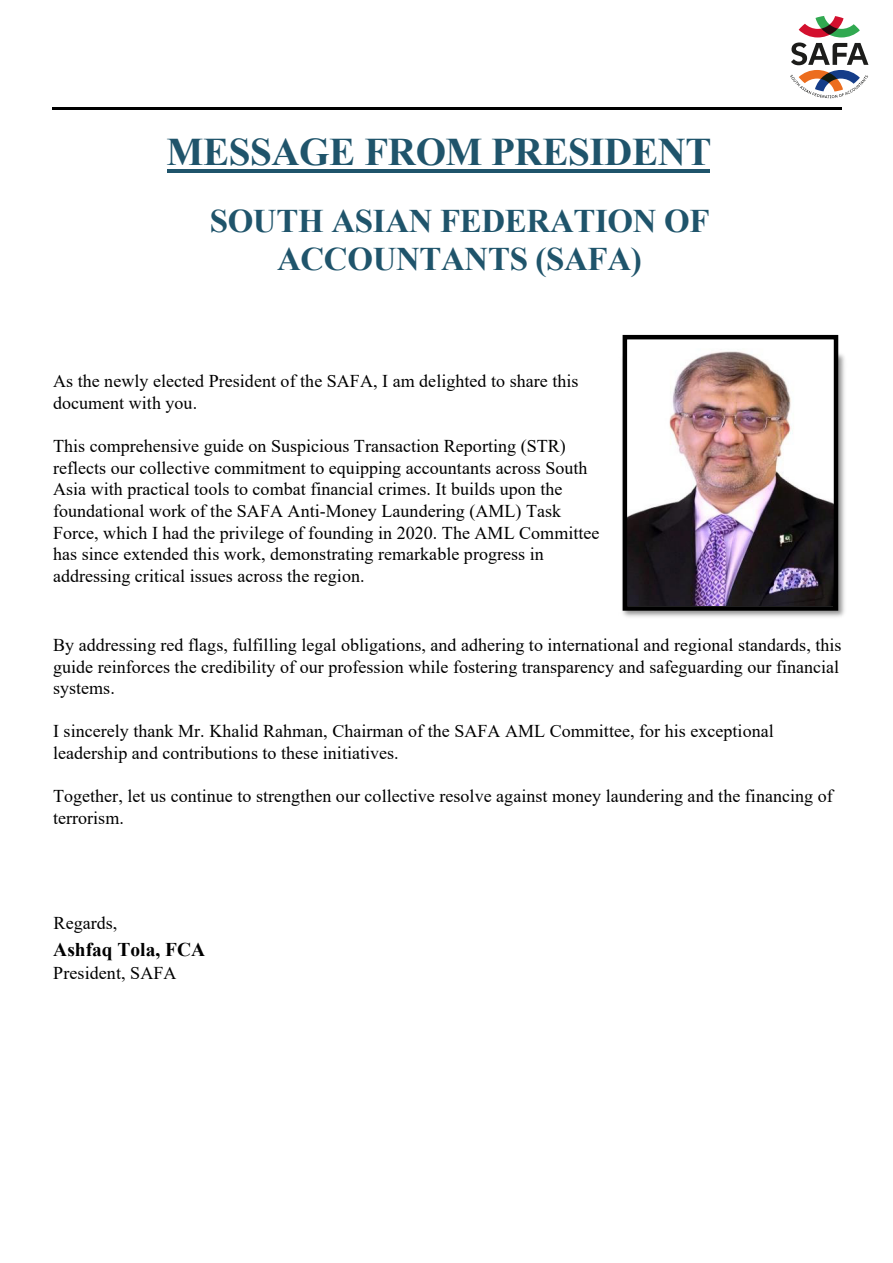
<style>
.page{position:relative;width:893px;height:1263px;background:#fff}
.page>*{position:absolute;margin:0;border:0;box-sizing:border-box;transform-origin:0 0}
.t1{font:700 39px "Times New Roman";letter-spacing:-.01em;color:#1f546b}
.t2{font:700 33px/38px "Times New Roman";letter-spacing:-.01em;color:#1f546b;text-align:center}
.t3{font:700 19.5px "Times New Roman";color:#000}
.t4{font:18px/21.6px "Times New Roman";color:#000}
</style>
<div class="page">
<hr style="left:52px;top:108px;width:790px;height:2px;background:#000">
<hr style="left:167px;top:169px;width:543px;height:4px;background:#1f546b">
<img style="left:622px;top:350px;width:223px;height:267px">
<img style="left:628px;top:350px;width:205px;height:256px">
<div style="left:623px;top:335px;width:215px;height:276px;border:4px solid #000"></div>
<svg style="left:799px;top:16px;width:61px;height:21px"></svg>
<svg style="left:790px;top:43px;width:78px;height:56px"></svg>
<h1 class="t1" style="left:167px;top:124px;width:546px">MESSAGE FROM PRESIDENT</h1>
<h2 class="t2" style="left:210px;top:201px;width:501px">SOUTH ASIAN FEDERATION OF<br>ACCOUNTANTS (SAFA)</h2>
<p class="t4" style="left:53px;top:370px;width:527px">As the newly elected President of the SAFA, I am delighted to share this document with you.</p>
<p class="t4" style="left:53px;top:435px;width:548px">This comprehensive guide on Suspicious Transaction Reporting (STR) reflects our collective commitment to equipping accountants across South Asia with practical tools to combat financial crimes. It builds upon the foundational work of the SAFA Anti-Money Laundering (AML) Task Force, which I had the privilege of founding in 2020. The AML Committee has since extended this work, demonstrating remarkable progress in addressing critical issues across the region.</p>
<p class="t4" style="left:53px;top:633px;width:790px">By addressing red flags, fulfilling legal obligations, and adhering to international and regional standards, this guide reinforces the credibility of our profession while fostering transparency and safeguarding our financial systems.</p>
<p class="t4" style="left:53px;top:720px;width:722px">I sincerely thank Mr. Khalid Rahman, Chairman of the SAFA AML Committee, for his exceptional leadership and contributions to these initiatives.</p>
<p class="t4" style="left:53px;top:785px;width:781px">Together, let us continue to strengthen our collective resolve against money laundering and the financing of terrorism.</p>
<p class="t4" style="left:54px;top:912px;width:65px">Regards,</p>
<p class="t4" style="left:53px;top:962px;width:125px">President, SAFA</p>
<p class="t3" style="left:53px;top:935px;width:153px">Ashfaq Tola, FCA</p>
</div>
